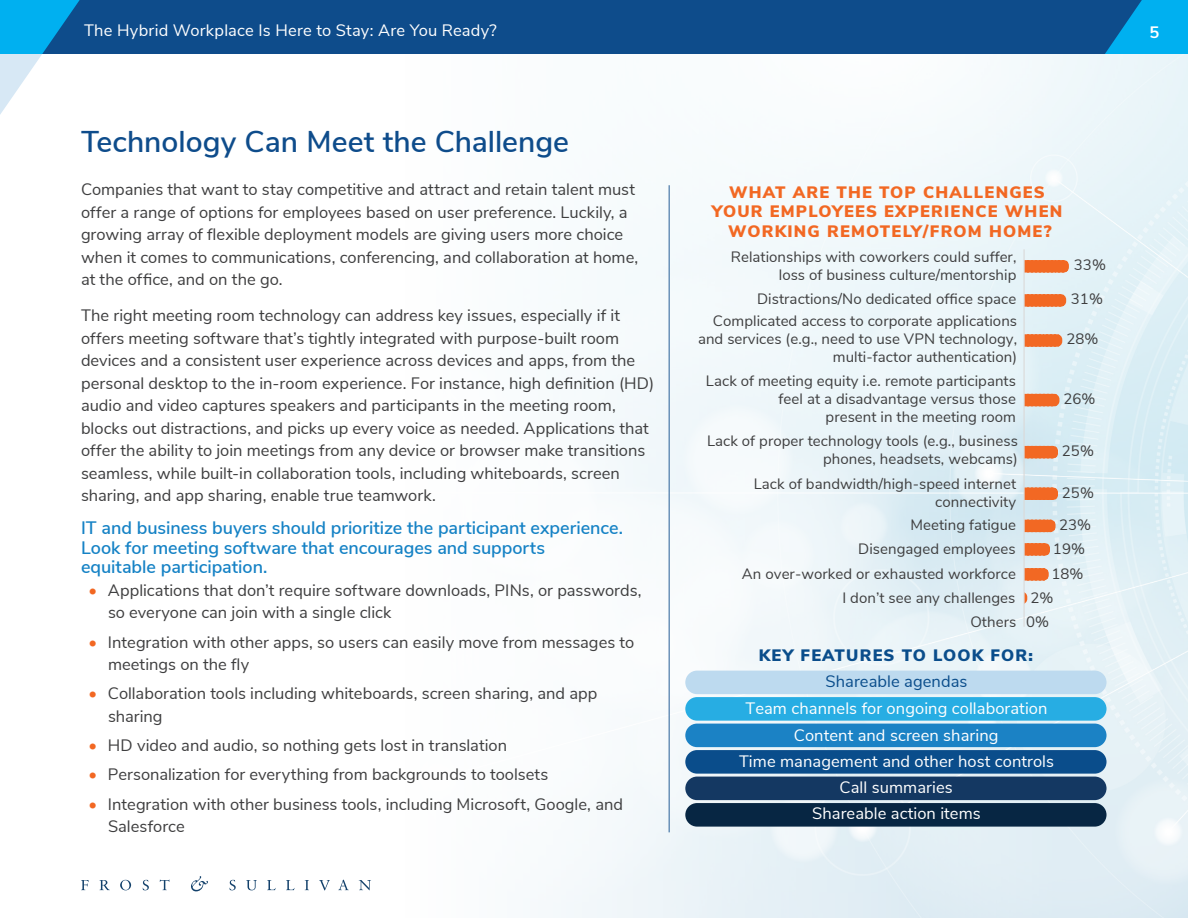
<style>
.page{position:relative;width:1188px;height:918px;background:#fff}
.page>*{position:absolute;margin:0;border:0;box-sizing:border-box;transform-origin:0 0}
.BR__1st_Lvl_Header{font:600 30px "Nunito Sans";color:#0e4c8b}
.BR__4th_Lvl_Header{font:600 18px/19.5px "Nunito Sans";letter-spacing:-.005em;color:#1582c5}
.BR__Body_Text{font:16.5px/22.5px "Nunito Sans";color:#3e3e3f}
.t1{font:16.5px/26.4px "Nunito Sans";letter-spacing:.005em;color:#fff;text-align:center}
.t2{font:900 16.5px/19.5px "Nunito Sans";letter-spacing:.075em;color:#f26823;text-align:center}
.t3{font:700 16.5px "Nunito Sans";color:#fff}
.t4{font:15px/18px "Nunito Sans";letter-spacing:.005em;color:#3e3e3f;text-align:right}
.s1{color:#f26722}
.s2{font-weight:900;color:#0a4d8b}
.s3{color:#0a4d8b}
</style>
<div class="page">
<img style="left:250px;top:54px;width:938px;height:864px">
<div style="left:97px;top:0;width:1008px;height:54px;background:#0e4c8b"></div>
<svg style="left:1105px;top:0;width:83px;height:54px"></svg>
<svg style="left:81px;top:880px;width:8px;height:10px"></svg>
<svg style="left:100px;top:880px;width:10px;height:10px"></svg>
<svg style="left:120px;top:880px;width:11px;height:10px"></svg>
<svg style="left:143px;top:880px;width:6px;height:10px"></svg>
<svg style="left:160px;top:880px;width:9px;height:10px"></svg>
<svg style="left:229px;top:880px;width:7px;height:10px"></svg>
<svg style="left:246px;top:880px;width:11px;height:10px"></svg>
<svg style="left:267px;top:880px;width:9px;height:10px"></svg>
<svg style="left:286px;top:880px;width:9px;height:10px"></svg>
<svg style="left:305px;top:880px;width:4px;height:10px"></svg>
<svg style="left:319px;top:880px;width:11px;height:10px"></svg>
<svg style="left:338px;top:880px;width:11px;height:10px"></svg>
<svg style="left:359px;top:880px;width:12px;height:10px"></svg>
<svg style="left:191px;top:876px;width:17px;height:15px"></svg>
<svg style="left:0;top:0;width:97px;height:115px"></svg>
<hr style="left:669px;top:185px;width:1px;height:647px;background:#265e97">
<div style="left:685px;top:671px;width:422px;height:23px;background:#bddaef;border-radius:12px"></div>
<div style="left:685px;top:697px;width:422px;height:24px;background:#27ade3;border-radius:12px"></div>
<div style="left:685px;top:724px;width:422px;height:23px;background:#1b82c5;border-radius:12px"></div>
<div style="left:685px;top:750px;width:422px;height:24px;background:#0a4d8b;border-radius:12px"></div>
<div style="left:685px;top:777px;width:422px;height:23px;background:#143862;border-radius:12px"></div>
<div style="left:685px;top:803px;width:422px;height:24px;background:#072643;border-radius:12px"></div>
<svg style="left:1025px;top:592px;width:2px;height:12px"></svg>
<svg style="left:1025px;top:568px;width:24px;height:13px"></svg>
<svg style="left:1025px;top:543px;width:25px;height:13px"></svg>
<svg style="left:1025px;top:520px;width:31px;height:12px"></svg>
<svg style="left:1025px;top:488px;width:33px;height:12px"></svg>
<svg style="left:1025px;top:446px;width:33px;height:12px"></svg>
<svg style="left:1025px;top:394px;width:34px;height:12px"></svg>
<svg style="left:1025px;top:334px;width:37px;height:13px"></svg>
<svg style="left:1025px;top:294px;width:41px;height:13px"></svg>
<svg style="left:1025px;top:260px;width:44px;height:13px"></svg>
<hr style="left:1024px;top:249px;width:1px;height:378px;background:#dad9d8">
<p class="t1" style="left:84px;top:16px;width:414px">The Hybrid Workplace Is Here to Stay: Are You Ready?</p>
<p class="t3" style="left:1150px;top:20px;width:11px">5</p>
<h1 class="BR__1st_Lvl_Header" style="left:81px;top:119px;width:490px">Technology Can Meet the Challenge</h1>
<p class="BR__Body_Text" style="left:81px;top:177px;width:559px">Companies that want to stay competitive and attract and retain talent must offer a range of options for employees based on user preference. Luckily, a growing array of flexible deployment models are giving users more choice when it comes to communications, conferencing, and collaboration at home, at the office, and on the go.</p>
<p class="BR__Body_Text" style="left:81px;top:303px;width:575px">The right meeting room technology can address key issues, especially if it offers meeting software that’s tightly integrated with purpose-built room devices and a consistent user experience across devices and apps, from the personal desktop to the in-room experience. For instance, high definition (HD) audio and video captures speakers and participants in the meeting room, blocks out distractions, and picks up every voice as needed. Applications that offer the ability to join meetings from any device or browser make transitions seamless, while built-in collaboration tools, including whiteboards, screen sharing, and app sharing, enable true teamwork.</p>
<h4 class="BR__4th_Lvl_Header" style="left:81px;top:517px;width:544px">IT and business buyers should prioritize the participant experience.<br>Look for meeting software that encourages and supports equitable participation.</h4>
<p class="BR__Body_Text" style="left:108px;top:578px;width:535px;text-indent:-20px"><span class="s1">•</span> Applications that don’t require software downloads, PINs, or passwords, so everyone can join with a single click</p>
<p class="BR__Body_Text" style="left:108px;top:630px;width:528px;text-indent:-20px"><span class="s1">•</span> Integration with other apps, so users can easily move from messages to meetings on the fly</p>
<p class="BR__Body_Text" style="left:108px;top:681px;width:491px;text-indent:-20px"><span class="s1">•</span> Collaboration tools including whiteboards, screen sharing, and app sharing</p>
<p class="BR__Body_Text" style="left:88px;top:733px;width:420px"><span class="s1">•</span> HD video and audio, so nothing gets lost in translation</p>
<p class="BR__Body_Text" style="left:88px;top:762px;width:462px"><span class="s1">•</span> Personalization for everything from backgrounds to toolsets</p>
<p class="BR__Body_Text" style="left:108px;top:792px;width:517px;text-indent:-20px"><span class="s1">•</span> Integration with other business tools, including Microsoft, Google, and<br>Salesforce</p>
<p class="t2" style="left:712px;top:181px;width:352px">WHAT ARE THE TOP CHALLENGES<br>YOUR EMPLOYEES EXPERIENCE WHEN<br>WORKING REMOTELY/FROM HOME?</p>
<p class="t4" style="left:731px;top:247px;width:287px">Relationships with coworkers could suffer, loss of business culture/mentorship</p>
<p class="t4" style="left:757px;top:289px;width:261px">Distractions/No dedicated office space</p>
<p class="t4" style="left:1074px;top:255px;width:34px">33%</p>
<p class="t4" style="left:1071px;top:289px;width:34px">31%</p>
<p class="t4" style="left:698px;top:311px;width:321px">Complicated access to corporate applications and services (e.g., need to use VPN technology, multi-factor authentication)</p>
<p class="t4" style="left:706px;top:371px;width:312px">Lack of meeting equity i.e. remote participants feel at a disadvantage versus those<br>present in the meeting room</p>
<p class="t4" style="left:707px;top:430px;width:312px">Lack of proper technology tools (e.g., business phones, headsets, webcams)</p>
<p class="t4" style="left:754px;top:474px;width:264px">Lack of bandwidth/high-speed internet connectivity</p>
<p class="t4" style="left:910px;top:515px;width:107px">Meeting fatigue</p>
<p class="t4" style="left:858px;top:539px;width:159px">Disengaged employees</p>
<p class="t4" style="left:742px;top:564px;width:276px">An over-worked or exhausted workforce</p>
<p class="t4" style="left:842px;top:588px;width:175px">I don’t see any challenges</p>
<p class="t4" style="left:970px;top:611px;width:47px">Others</p>
<p class="t4" style="left:1067px;top:329px;width:34px">28%</p>
<p class="t4" style="left:1063px;top:389px;width:34px">26%</p>
<p class="t4" style="left:1062px;top:441px;width:34px">25%</p>
<p class="t4" style="left:1062px;top:483px;width:34px">25%</p>
<p class="t4" style="left:1059px;top:515px;width:34px">23%</p>
<p class="t4" style="left:1053px;top:539px;width:34px">19%</p>
<p class="t4" style="left:1051px;top:564px;width:34px">18%</p>
<p class="t4" style="left:1030px;top:588px;width:25px">2%</p>
<p class="t4" style="left:1026px;top:611px;width:25px">0%</p>
<p class="t1" style="left:739px;top:641px;width:317px"><span class="s2">KEY FEATURES TO LOOK FOR:<br></span><span class="s3">Shareable agendas<br></span>Team channels for ongoing collaboration<br>Content and screen sharing<br>Time management and other host controls<br>Call summaries<br>Shareable action items</p>
</div>
